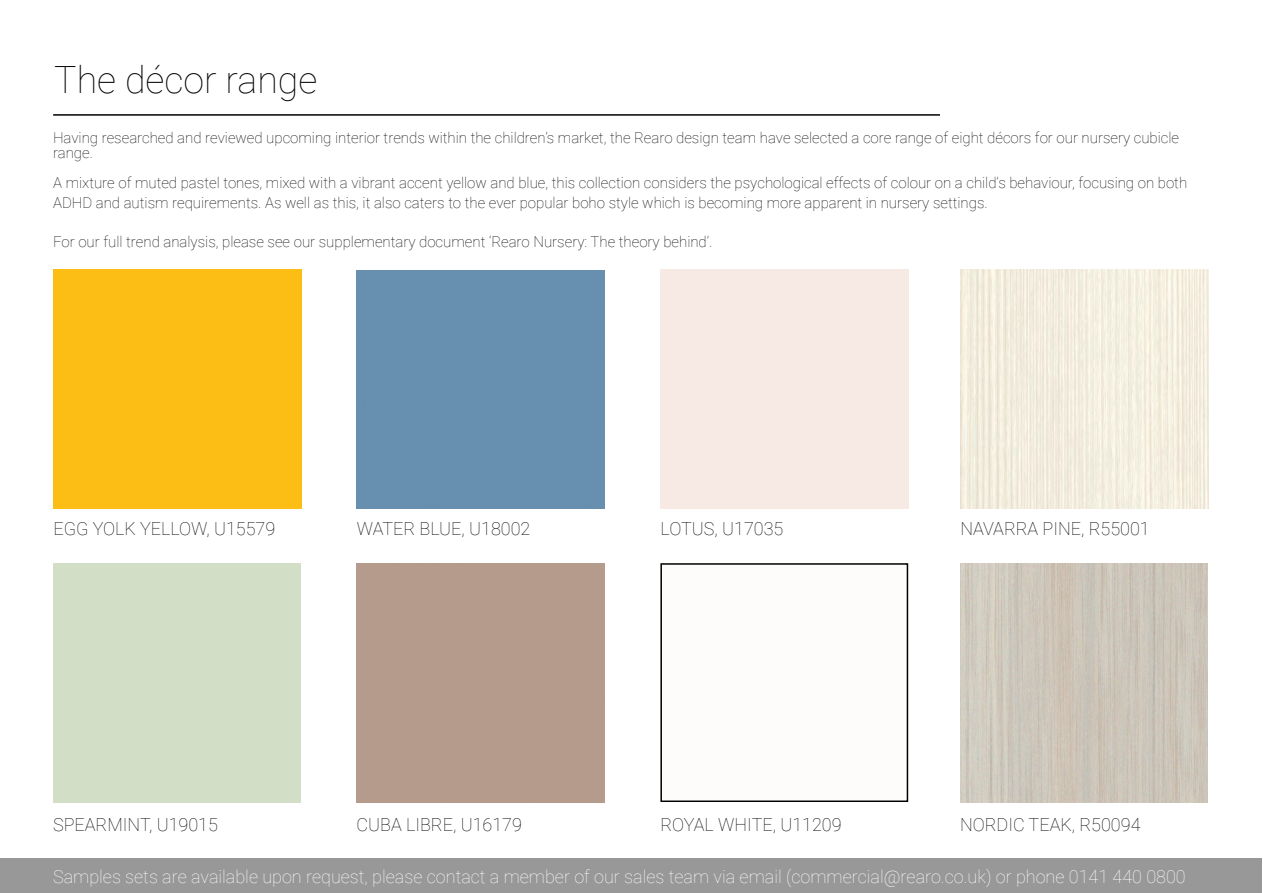
<style>
.page{position:relative;width:1263px;height:893px;background:#fff}
.page>*{position:absolute;margin:0;border:0;box-sizing:border-box;transform-origin:0 0}
.t1{font:100 37.5px "Roboto";color:#000}
.t2{font:100 18px "Roboto";color:#000}
.t3{font:100 18px "Roboto";color:#fff}
.t4{font:100 15px/15px "Roboto";color:#000}
</style>
<div class="page">
<div style="left:0;top:859px;width:1261px;height:34px;background:#999898"></div>
<div style="left:53px;top:270px;width:248px;height:238px;background:#fcbe14"></div>
<div style="left:357px;top:270px;width:247px;height:238px;background:#678fb0"></div>
<div style="left:660px;top:563px;width:248px;height:239px;border:2px solid #000"></div>
<img style="left:960px;top:270px;width:248px;height:238px">
<img style="left:960px;top:563px;width:248px;height:239px">
<hr style="left:53px;top:114px;width:887px;height:2px;background:#000">
<h1 class="t1" style="left:54px;top:54px;width:264px">The décor range</h1>
<p class="t4" style="left:53px;top:130px;width:1127px">Having researched and reviewed upcoming interior trends within the children’s market, the Rearo design team have selected a core range of eight décors for our nursery cubicle range.</p>
<p class="t4" style="left:53px;top:173px;width:1135px;line-height:19.5px">A mixture of muted pastel tones, mixed with a vibrant accent yellow and blue, this collection considers the psychological effects of colour on a child’s behaviour, focusing on both<br>ADHD and autism requirements. As well as this, it also caters to the ever popular boho style which is becoming more apparent in nursery settings.</p>
<p class="t4" style="left:53px;top:233px;width:661px">For our full trend analysis, please see our supplementary document ‘Rearo Nursery: The theory behind’.</p>
<p class="t2" style="left:53px;top:516px;width:223px">EGG YOLK YELLOW, U15579</p>
<p class="t2" style="left:357px;top:516px;width:175px">WATER BLUE, U18002</p>
<p class="t2" style="left:661px;top:516px;width:124px">LOTUS, U17035</p>
<p class="t2" style="left:960px;top:516px;width:191px">NAVARRA PINE, R55001</p>
<p class="t2" style="left:53px;top:812px;width:166px">SPEARMINT, U19015</p>
<p class="t2" style="left:357px;top:812px;width:167px">CUBA LIBRE, U16179</p>
<p class="t2" style="left:660px;top:812px;width:183px">ROYAL WHITE, U11209</p>
<p class="t3" style="left:53px;top:864px;width:1134px">Samples sets are available upon request, please contact a member of our sales team via email (commercial@rearo.co.uk) or phone 0141 440 0800</p>
<p class="t2" style="left:960px;top:812px;width:182px">NORDIC TEAK, R50094</p>
</div>
